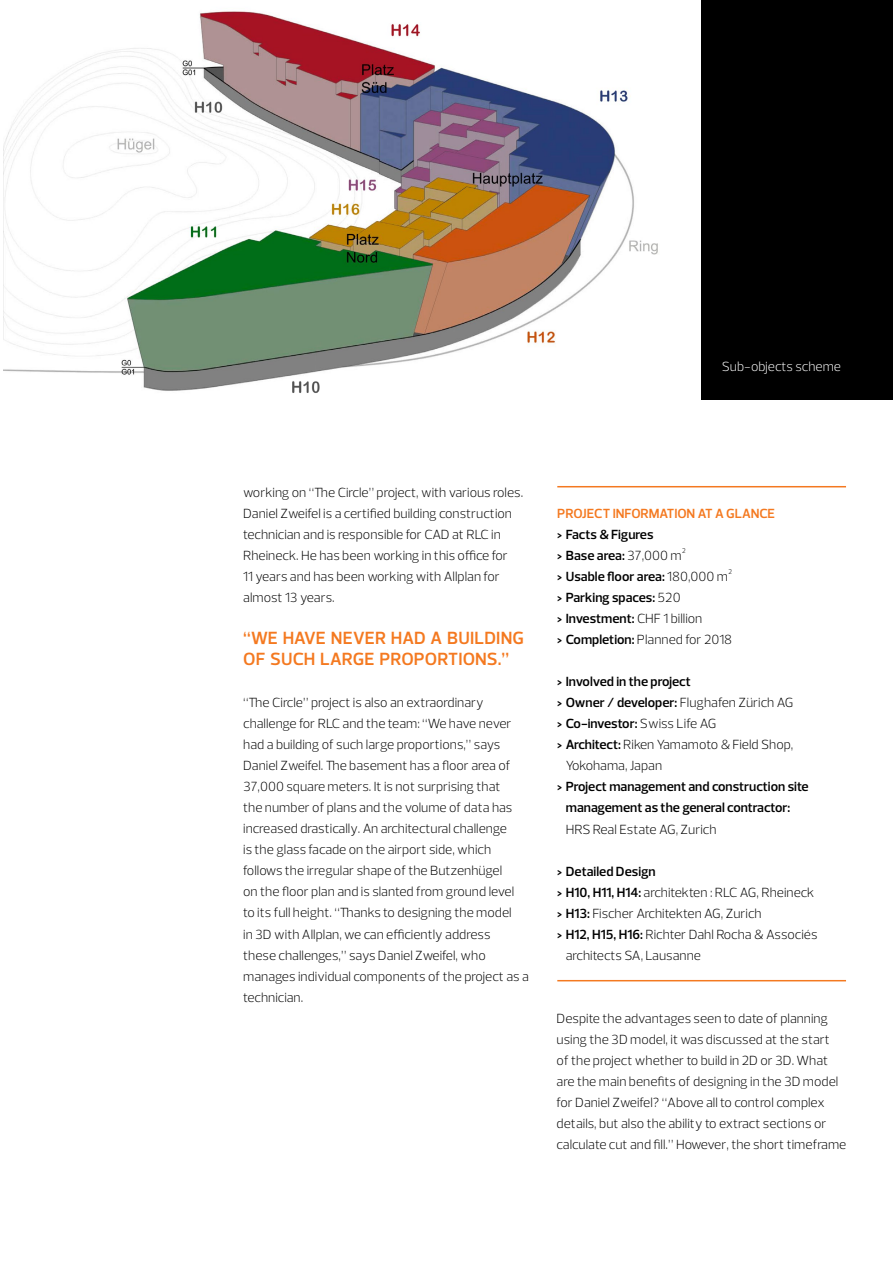
<style>
.page{position:relative;width:893px;height:1263px;background:#fff}
.page>*{position:absolute;margin:0;border:0;box-sizing:border-box;transform-origin:0 0}
.t1{font:600 18px/21px "Prelo";letter-spacing:.01em;color:#f47920}
.t2{font:300 13.5px/21px "Prelo";color:#000}
.t3{font:600 13.5px/21px "Prelo";color:#000}
.t4{font:600 13.5px "Prelo";letter-spacing:-.015em;color:#f47920}
.t5{font:300 13.5px "Prelo";color:#fff}
.s1{font-weight:300}
.s2{font-weight:600}
</style>
<div class="page">
<div style="left:702px;top:0;width:191px;height:400px;background:#000"></div>
<img style="left:3px;top:11px;width:655px;height:380px">
<img style="left:284px;top:379px;width:41px;height:14px">
<img style="left:376px;top:22px;width:56px;height:21px">
<div style="left:310px;top:0;width:66px;height:22px;background:#fff"></div>
<hr style="left:557px;top:486px;width:289px;height:1px;background:#f47920">
<hr style="left:557px;top:980px;width:289px;height:1px;background:#f47920">
<p class="t5" style="left:722px;top:359px;width:121px">Sub-objects scheme</p>
<p class="t2" style="left:243px;top:482px;width:282px">working on “The Circle” project, with various roles.<br>Daniel Zweifel is a certified building construction technician and is responsible for CAD at RLC in Rheineck. He has been working in this office for<br>11 years and has been working with Allplan for almost 13 years.</p>
<h1 class="t1" style="left:243px;top:628px;width:282px">“We have never had a building of such large proportions.”</h1>
<p class="t2" style="left:243px;top:692px;width:287px">“The Circle” project is also an extraordinary challenge for RLC and the team: “We have never had a building of such large proportions,” says Daniel Zweifel. The basement has a floor area of 37,000 square meters. It is not surprising that<br>the number of plans and the volume of data has increased drastically. An architectural challenge<br>is the glass facade on the airport side, which follows the irregular shape of the Butzenhügel<br>on the floor plan and is slanted from ground level to its full height. “Thanks to designing the model<br>in 3D with Allplan, we can efficiently address<br>these challenges,” says Daniel Zweifel, who manages individual components of the project as a technician.</p>
<p class="t4" style="left:557px;top:505px;width:16px">PROJE</p>
<p class="t4" style="left:594px;top:505px;width:27px">CT INFORM</p>
<p class="t4" style="left:659px;top:505px;width:16px">ATION</p>
<p class="t4" style="left:698px;top:505px;width:77px">AT A GLANCE</p>
<p class="t3" style="left:557px;top:524px;width:176px">&gt; Facts &amp; Figures<br>&gt; Base area: <span class="s1">37,000 m²<br></span>&gt; Usable floor area: <span class="s1">180,000 m² </span>&gt; Parking spaces: <span class="s1">520<br></span>&gt; Investment: <span class="s1">CHF 1 billion<br></span>&gt; Completion: <span class="s1">Planned for 2018</span></p>
<p class="t3" style="left:557px;top:671px;width:135px">&gt; Involved in the project</p>
<p class="t3" style="left:557px;top:692px;width:236px">&gt; Owner / developer: <span class="s1">Flughafen Zürich AG</span></p>
<p class="t3" style="left:557px;top:713px;width:159px">&gt; Co-investor: <span class="s1">Swiss Life AG</span></p>
<p class="t2" style="left:557px;top:734px;width:238px"><span class="s2">&gt; Architect:</span> Riken Yamamoto &amp; Field Shop,</p>
<p class="t2" style="left:566px;top:755px;width:98px">Yokohama, Japan</p>
<p class="t3" style="left:566px;top:776px;width:244px;text-indent:-9px">&gt; Project management and construction site management as the general contractor:</p>
<p class="t2" style="left:566px;top:818px;width:152px">HRS Real Estate AG, Zurich</p>
<p class="t3" style="left:557px;top:860px;width:100px">&gt; Detailed Design</p>
<p class="t2" style="left:557px;top:881px;width:259px"><span class="s2">&gt; H10, H11, H14:</span> architekten : RLC AG, Rheineck</p>
<p class="t2" style="left:557px;top:902px;width:206px"><span class="s2">&gt; H13:</span> Fischer Architekten AG, Zurich</p>
<p class="t2" style="left:557px;top:923px;width:262px"><span class="s2">&gt; H12, H15, H16:</span> Richter Dahl Rocha &amp; Associés</p>
<p class="t2" style="left:566px;top:944px;width:137px">architects SA, Lausanne</p>
<p class="t2" style="left:557px;top:1007px;width:291px">Despite the advantages seen to date of planning using the 3D model, it was discussed at the start<br>of the project whether to build in 2D or 3D. What are the main benefits of designing in the 3D model for Daniel Zweifel? “Above all to control complex details, but also the ability to extract sections or calculate cut and fill.” However, the short timeframe</p>
</div>
